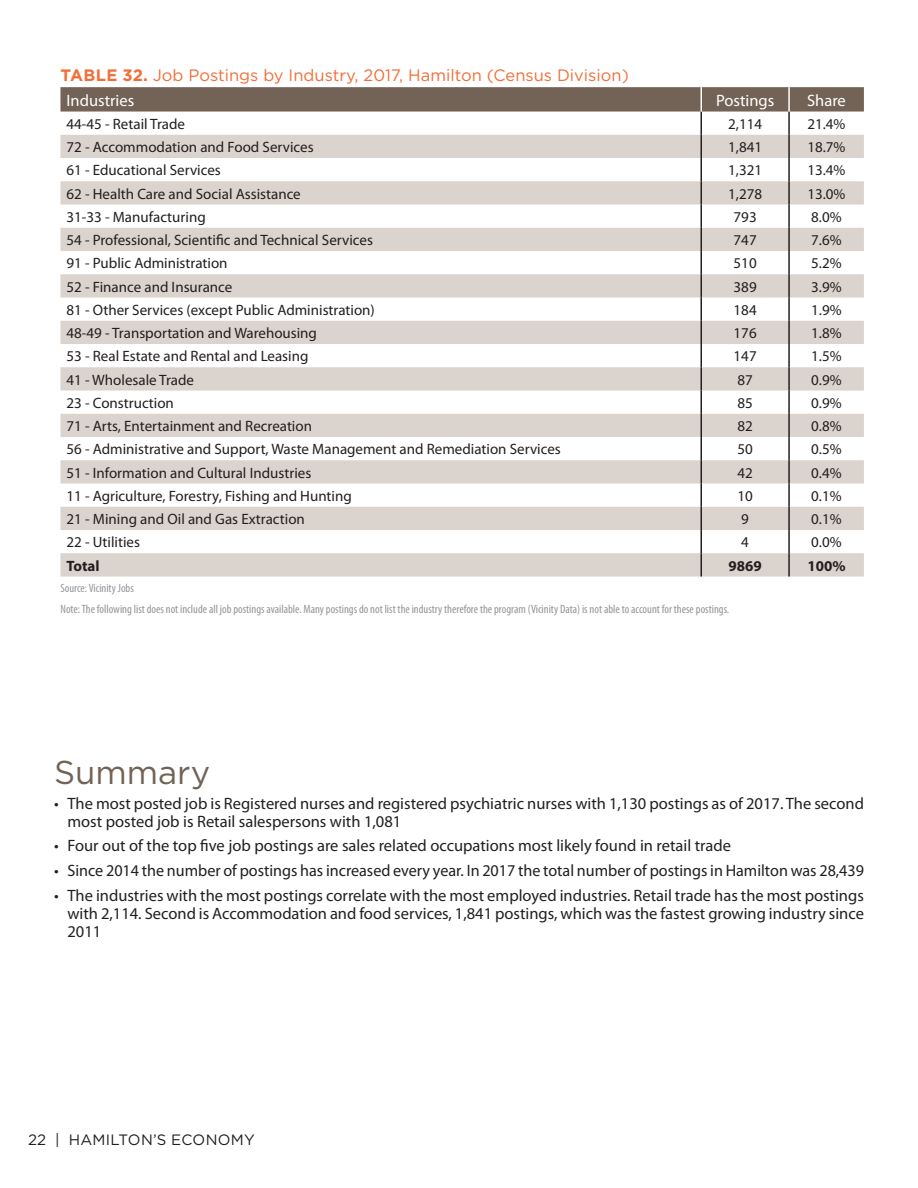
<style>
.page{position:relative;width:918px;height:1188px;background:#fff}
.page>*{position:absolute;margin:0;border:0;box-sizing:border-box;transform-origin:0 0}
.Head{font:33px "Gotham Pro";color:#736356}
.t1{font:16.5px/18px "Myriad Pro";color:#231f20}
.chart_heading{font:16.5px "Gotham Pro";color:#f26e37}
.Text{font:16.5px "Myriad Pro";color:#fff}
.Text-2{font:15px "Myriad Pro";color:#231f20}
.t2{font:15px "Gotham Pro";letter-spacing:.02em;color:#231f20}
.Text-3{font:700 15px "Myriad Pro";color:#231f20}
.source{font:condensed 12px "Myriad Pro";color:#939598}
.s1{font-weight:700}
</style>
<div class="page">
<svg style="left:60px;top:87px;width:804px;height:25px;background:#76675a"></svg>
<svg style="left:60px;top:135px;width:804px;height:442px;fill:#dbd3cd"></svg>
<hr style="left:700px;top:112px;width:2px;height:23px;background:#231f20">
<hr style="left:788px;top:112px;width:2px;height:23px;background:#231f20">
<hr style="left:700px;top:135px;width:2px;height:23px;background:#231f20">
<hr style="left:788px;top:135px;width:2px;height:23px;background:#231f20">
<hr style="left:700px;top:158px;width:2px;height:23px;background:#231f20">
<hr style="left:788px;top:158px;width:2px;height:23px;background:#231f20">
<hr style="left:700px;top:181px;width:2px;height:24px;background:#231f20">
<hr style="left:788px;top:181px;width:2px;height:24px;background:#231f20">
<hr style="left:700px;top:205px;width:2px;height:23px;background:#231f20">
<hr style="left:788px;top:205px;width:2px;height:23px;background:#231f20">
<hr style="left:700px;top:228px;width:2px;height:23px;background:#231f20">
<hr style="left:788px;top:228px;width:2px;height:23px;background:#231f20">
<hr style="left:700px;top:251px;width:2px;height:23px;background:#231f20">
<hr style="left:788px;top:251px;width:2px;height:23px;background:#231f20">
<hr style="left:700px;top:274px;width:2px;height:24px;background:#231f20">
<hr style="left:788px;top:274px;width:2px;height:24px;background:#231f20">
<hr style="left:700px;top:298px;width:2px;height:23px;background:#231f20">
<hr style="left:788px;top:298px;width:2px;height:23px;background:#231f20">
<hr style="left:700px;top:321px;width:2px;height:23px;background:#231f20">
<hr style="left:788px;top:321px;width:2px;height:23px;background:#231f20">
<hr style="left:700px;top:344px;width:2px;height:23px;background:#231f20">
<hr style="left:788px;top:344px;width:2px;height:23px;background:#231f20">
<hr style="left:700px;top:367px;width:2px;height:24px;background:#231f20">
<hr style="left:788px;top:367px;width:2px;height:24px;background:#231f20">
<hr style="left:700px;top:391px;width:2px;height:23px;background:#231f20">
<hr style="left:788px;top:391px;width:2px;height:23px;background:#231f20">
<hr style="left:700px;top:414px;width:2px;height:23px;background:#231f20">
<hr style="left:788px;top:414px;width:2px;height:23px;background:#231f20">
<hr style="left:700px;top:437px;width:2px;height:23px;background:#231f20">
<hr style="left:788px;top:437px;width:2px;height:23px;background:#231f20">
<hr style="left:700px;top:460px;width:2px;height:24px;background:#231f20">
<hr style="left:788px;top:460px;width:2px;height:24px;background:#231f20">
<hr style="left:700px;top:484px;width:2px;height:23px;background:#231f20">
<hr style="left:788px;top:484px;width:2px;height:23px;background:#231f20">
<hr style="left:700px;top:507px;width:2px;height:23px;background:#231f20">
<hr style="left:788px;top:507px;width:2px;height:23px;background:#231f20">
<hr style="left:700px;top:530px;width:2px;height:23px;background:#231f20">
<hr style="left:788px;top:530px;width:2px;height:23px;background:#231f20">
<hr style="left:700px;top:553px;width:2px;height:24px;background:#231f20">
<hr style="left:788px;top:553px;width:2px;height:24px;background:#231f20">
<hr style="left:700px;top:87px;width:2px;height:25px;background:#fff">
<hr style="left:788px;top:87px;width:2px;height:25px;background:#fff">
<p class="chart_heading" style="left:61px;top:66px;width:570px"><span class="s1">TABLE 32.</span> Job Postings by Industry, 2017, Hamilton (Census Division)</p>
<p class="Text" style="left:66px;top:90px;width:69px">Industries</p>
<p class="Text" style="left:716px;top:90px;width:60px">Postings</p>
<p class="Text" style="left:807px;top:90px;width:40px">Share</p>
<p class="Text-2" style="left:66px;top:115px;width:120px">44-45 - Retail Trade</p>
<p class="Text-2" style="left:728px;top:115px;width:35px">2,114</p>
<p class="Text-2" style="left:807px;top:115px;width:40px">21.4%</p>
<p class="Text-2" style="left:66px;top:138px;width:249px">72 - Accommodation and Food Services</p>
<p class="Text-2" style="left:728px;top:138px;width:35px">1,841</p>
<p class="Text-2" style="left:807px;top:138px;width:40px">18.7%</p>
<p class="Text-2" style="left:66px;top:161px;width:156px">61 - Educational Services</p>
<p class="Text-2" style="left:728px;top:161px;width:35px">1,321</p>
<p class="Text-2" style="left:807px;top:161px;width:40px">13.4%</p>
<p class="Text-2" style="left:66px;top:184px;width:236px">62 - Health Care and Social Assistance</p>
<p class="Text-2" style="left:728px;top:184px;width:35px">1,278</p>
<p class="Text-2" style="left:807px;top:184px;width:40px">13.0%</p>
<p class="Text-2" style="left:66px;top:208px;width:141px">31-33 - Manufacturing</p>
<p class="Text-2" style="left:734px;top:208px;width:25px">793</p>
<p class="Text-2" style="left:811px;top:208px;width:32px">8.0%</p>
<p class="Text-2" style="left:66px;top:231px;width:308px">54 - Professional, Scientific and Technical Services</p>
<p class="Text-2" style="left:734px;top:231px;width:25px">747</p>
<p class="Text-2" style="left:811px;top:231px;width:32px">7.6%</p>
<p class="Text-2" style="left:66px;top:254px;width:163px">91 - Public Administration</p>
<p class="Text-2" style="left:734px;top:254px;width:25px">510</p>
<p class="Text-2" style="left:811px;top:254px;width:32px">5.2%</p>
<p class="Text-2" style="left:66px;top:277px;width:167px">52 - Finance and Insurance</p>
<p class="Text-2" style="left:734px;top:277px;width:25px">389</p>
<p class="Text-2" style="left:811px;top:277px;width:32px">3.9%</p>
<p class="Text-2" style="left:66px;top:301px;width:310px">81 - Other Services (except Public Administration)</p>
<p class="Text-2" style="left:734px;top:301px;width:25px">184</p>
<p class="Text-2" style="left:811px;top:301px;width:32px">1.9%</p>
<p class="Text-2" style="left:66px;top:324px;width:252px">48-49 - Transportation and Warehousing</p>
<p class="Text-2" style="left:734px;top:324px;width:25px">176</p>
<p class="Text-2" style="left:811px;top:324px;width:32px">1.8%</p>
<p class="Text-2" style="left:66px;top:347px;width:243px">53 - Real Estate and Rental and Leasing</p>
<p class="Text-2" style="left:734px;top:347px;width:25px">147</p>
<p class="Text-2" style="left:811px;top:347px;width:32px">1.5%</p>
<p class="Text-2" style="left:66px;top:370px;width:129px">41 - Wholesale Trade</p>
<p class="Text-2" style="left:737px;top:370px;width:17px">87</p>
<p class="Text-2" style="left:811px;top:370px;width:32px">0.9%</p>
<p class="Text-2" style="left:66px;top:394px;width:109px">23 - Construction</p>
<p class="Text-2" style="left:737px;top:394px;width:17px">85</p>
<p class="Text-2" style="left:811px;top:394px;width:32px">0.9%</p>
<p class="Text-2" style="left:66px;top:417px;width:247px">71 - Arts, Entertainment and Recreation</p>
<p class="Text-2" style="left:737px;top:417px;width:17px">82</p>
<p class="Text-2" style="left:811px;top:417px;width:32px">0.8%</p>
<p class="Text-2" style="left:66px;top:440px;width:496px">56 - Administrative and Support, Waste Management and Remediation Services</p>
<p class="Text-2" style="left:737px;top:440px;width:17px">50</p>
<p class="Text-2" style="left:811px;top:440px;width:32px">0.5%</p>
<p class="Text-2" style="left:66px;top:463px;width:246px">51 - Information and Cultural Industries</p>
<p class="Text-2" style="left:737px;top:463px;width:17px">42</p>
<p class="Text-2" style="left:811px;top:463px;width:32px">0.4%</p>
<p class="Text-2" style="left:66px;top:487px;width:287px">11 - Agriculture, Forestry, Fishing and Hunting</p>
<p class="Text-2" style="left:737px;top:487px;width:17px">10</p>
<p class="Text-2" style="left:811px;top:487px;width:32px">0.1%</p>
<p class="Text-2" style="left:66px;top:510px;width:240px">21 - Mining and Oil and Gas Extraction</p>
<p class="Text-2" style="left:741px;top:510px;width:9px">9</p>
<p class="Text-2" style="left:811px;top:510px;width:32px">0.1%</p>
<p class="Text-2" style="left:66px;top:533px;width:75px">22 - Utilities</p>
<p class="Text-2" style="left:741px;top:533px;width:9px">4</p>
<p class="Text-2" style="left:811px;top:533px;width:32px">0.0%</p>
<p class="Text-3" style="left:66px;top:556px;width:35px">Total</p>
<p class="Text-3" style="left:729px;top:556px;width:35px">9869</p>
<p class="Text-3" style="left:807px;top:556px;width:40px">100%</p>
<p class="source" style="left:60px;top:580px;width:75px">Source: Vicinity Jobs</p>
<p class="source" style="left:60px;top:602px;width:670px">Note: The following list does not include all job postings available. Many postings do not list the industry therefore the program (Vicinity Data) is not able to account for these postings.</p>
<p class="Head" style="left:54px;top:754px;width:158px">Summary</p>
<p class="t1" style="left:68px;top:794px;width:798px;text-indent:-14px">• The most posted job is Registered nurses and registered psychiatric nurses with 1,130 postings as of 2017. The second most posted job is Retail salespersons with 1,081</p>
<p class="t1" style="left:54px;top:837px;width:679px">• Four out of the top five job postings are sales related occupations most likely found in retail trade</p>
<p class="t1" style="left:54px;top:861px;width:812px">• Since 2014 the number of postings has increased every year. In 2017 the total number of postings in Hamilton was 28,439</p>
<p class="t1" style="left:68px;top:886px;width:798px;text-align:justify;text-indent:-14px">• The industries with the most postings correlate with the most employed industries. Retail trade has the most postings with 2,114. Second is Accommodation and food services, 1,841 postings, which was the fastest growing industry since 2011</p>
<p class="t2" style="left:28px;top:1131px;width:228px">22 | HAMILTON’S ECONOMY</p>
</div>
